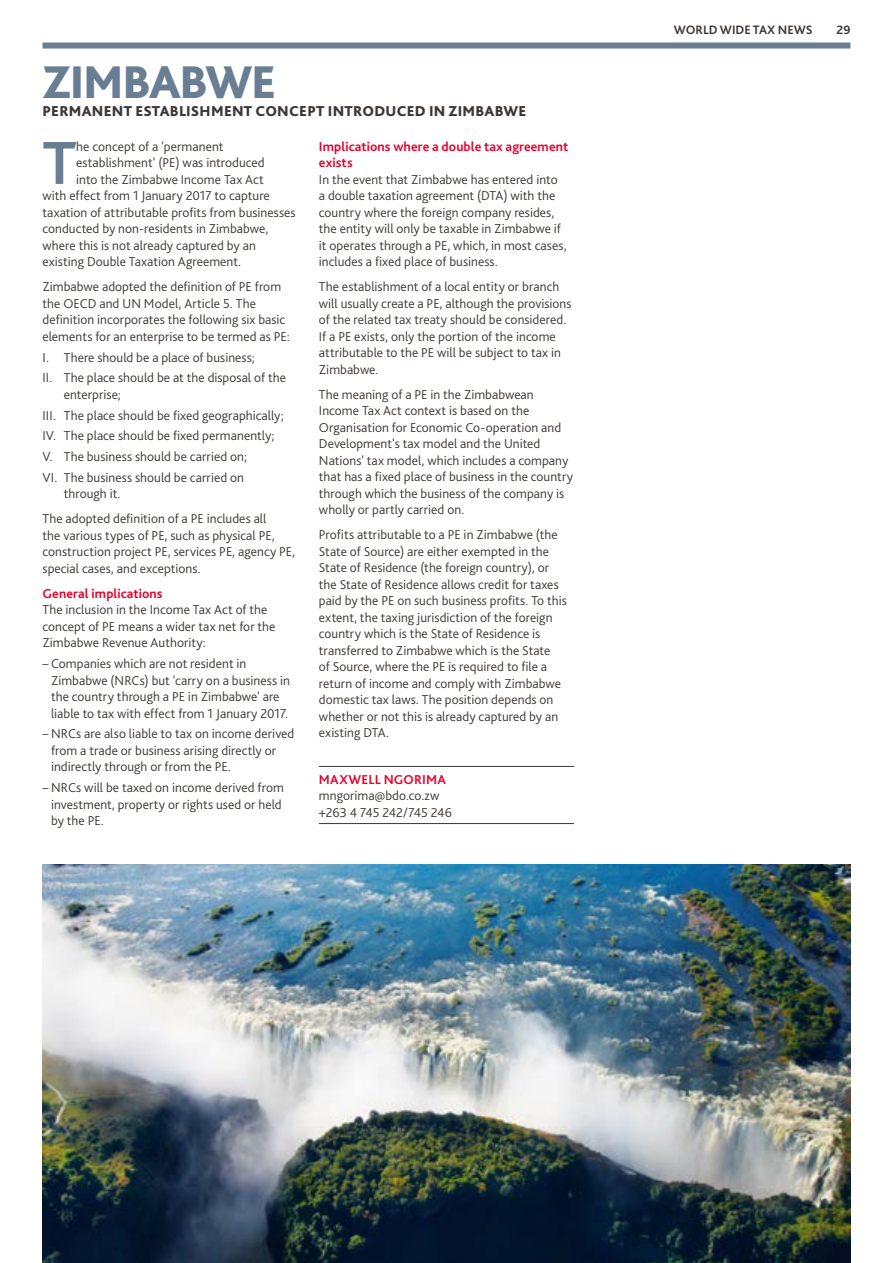
<style>
.page{position:relative;width:893px;height:1263px;background:#fff}
.page>*{position:absolute;margin:0;border:0;box-sizing:border-box;transform-origin:0 0}
.t1{font:700 63.6px "Bliss Pro";color:#697d93}
.t2{font:800 48px "Bliss Pro";letter-spacing:-.025em;color:#697d93}
.t3{font:800 15px "Bliss Pro";letter-spacing:.02em;color:#3c3734}
.t4{font:300 13.5px/16.5px "Bliss Pro";letter-spacing:.005em;color:#3c3734}
.t5{font:700 13.5px/16.5px "Bliss Pro";letter-spacing:.01em;color:#e4032e}
.t6{font:700 12.75px "Bliss Pro";color:#3c3734}
</style>
<div class="page">
<div style="left:43px;top:43px;width:807px;height:6px;background:#697d93"></div>
<hr style="left:319px;top:766px;width:255px;height:1px;background:#3c3734">
<hr style="left:319px;top:823px;width:255px;height:1px;background:#3c3734">
<img style="left:43px;top:864px;width:807px;height:399px">
<h2 class="t2" style="left:43px;top:52px;width:235px">ZIMBABWE</h2>
<p class="t3" style="left:43px;top:102px;width:485px">PERMANENT ESTABLISHMENT CONCEPT INTRODUCED IN ZIMBABWE</p>
<h1 class="t1" style="left:43px;top:123px;width:36px">T</h1>
<p class="t4" style="left:76px;top:138px;width:149px">he concept of a 'permanent</p>
<p class="t5" style="left:319px;top:138px;width:251px">Implications where a double tax agreement exists</p>
<p class="t4" style="left:319px;top:171px;width:249px">In the event that Zimbabwe has entered into a double taxation agreement (DTA) with the country where the foreign company resides, the entity will only be taxable in Zimbabwe if it operates through a PE, which, in most cases, includes a fixed place of business.</p>
<p class="t4" style="left:319px;top:278px;width:254px">The establishment of a local entity or branch will usually create a PE, although the provisions of the related tax treaty should be considered.<br>If a PE exists, only the portion of the income attributable to the PE will be subject to tax in Zimbabwe.</p>
<p class="t4" style="left:319px;top:386px;width:256px">The meaning of a PE in the Zimbabwean Income Tax Act context is based on the Organisation for Economic Co-operation and Development's tax model and the United Nations' tax model, which includes a company that has a fixed place of business in the country through which the business of the company is wholly or partly carried on.</p>
<p class="t4" style="left:319px;top:526px;width:249px">Profits attributable to a PE in Zimbabwe (the State of Source) are either exempted in the State of Residence (the foreign country), or the State of Residence allows credit for taxes paid by the PE on such business profits. To this extent, the taxing jurisdiction of the foreign country which is the State of Residence is transferred to Zimbabwe which is the State<br>of Source, where the PE is required to file a return of income and comply with Zimbabwe domestic tax laws. The position depends on whether or not this is already captured by an existing DTA.</p>
<p class="t5" style="left:319px;top:771px;width:129px">MAXWELL NGORIMA</p>
<p class="t4" style="left:319px;top:787px;width:135px">mngorima@bdo.co.zw +263 4 745 242/745 246</p>
<p class="t4" style="left:76px;top:154px;width:190px">establishment' (PE) was introduced</p>
<p class="t4" style="left:76px;top:171px;width:189px">into the Zimbabwe Income Tax Act</p>
<p class="t4" style="left:43px;top:187px;width:229px">with effect from 1 January 2017 to capture</p>
<p class="t4" style="left:43px;top:204px;width:255px">taxation of attributable profits from businesses</p>
<p class="t4" style="left:43px;top:220px;width:227px">conducted by non-residents in Zimbabwe,</p>
<p class="t4" style="left:43px;top:237px;width:215px">where this is not already captured by an</p>
<p class="t4" style="left:43px;top:253px;width:200px">existing Double Taxation Agreement.</p>
<p class="t4" style="left:43px;top:278px;width:249px">Zimbabwe adopted the definition of PE from the OECD and UN Model, Article 5. The definition incorporates the following six basic elements for an enterprise to be termed as PE:</p>
<p class="t4" style="left:43px;top:346px;width:245px;line-height:20.7px">I. There should be a place of business;<br>II. The place should be at the disposal of the</p>
<p class="t4" style="left:43px;top:384px;width:243px;line-height:20.7px;text-indent:21px">enterprise;<br>III. The place should be fixed geographically; IV. The place should be fixed permanently; V. The business should be carried on;<br>VI. The business should be carried on</p>
<p class="t4" style="left:43px;top:481px;width:225px;line-height:25px;text-indent:21px">through it.<br>The adopted definition of a PE includes all</p>
<p class="t4" style="left:43px;top:527px;width:254px">the various types of PE, such as physical PE, construction project PE, services PE, agency PE, special cases, and exceptions.</p>
<p class="t5" style="left:43px;top:585px;width:122px">General implications</p>
<p class="t4" style="left:43px;top:601px;width:234px">The inclusion in the Income Tax Act of the concept of PE means a wider tax net for the<br>Zimbabwe Revenue Authority:</p>
<p class="t4" style="left:51px;top:655px;width:240px;text-indent:-9px">– Companies which are not resident in Zimbabwe (NRCs) but 'carry on a business in the country through a PE in Zimbabwe' are liable to tax with effect from 1 January 2017.</p>
<p class="t4" style="left:51px;top:725px;width:245px;text-indent:-9px">– NRCs are also liable to tax on income derived from a trade or business arising directly or indirectly through or from the PE.</p>
<p class="t4" style="left:51px;top:779px;width:234px;text-indent:-9px">– NRCs will be taxed on income derived from investment, property or rights used or held by the PE.</p>
<p class="t6" style="left:674px;top:22px;width:140px">WORLD WIDE TAX NEWS</p>
<p class="t6" style="left:836px;top:22px;width:15px">29</p>
</div>
